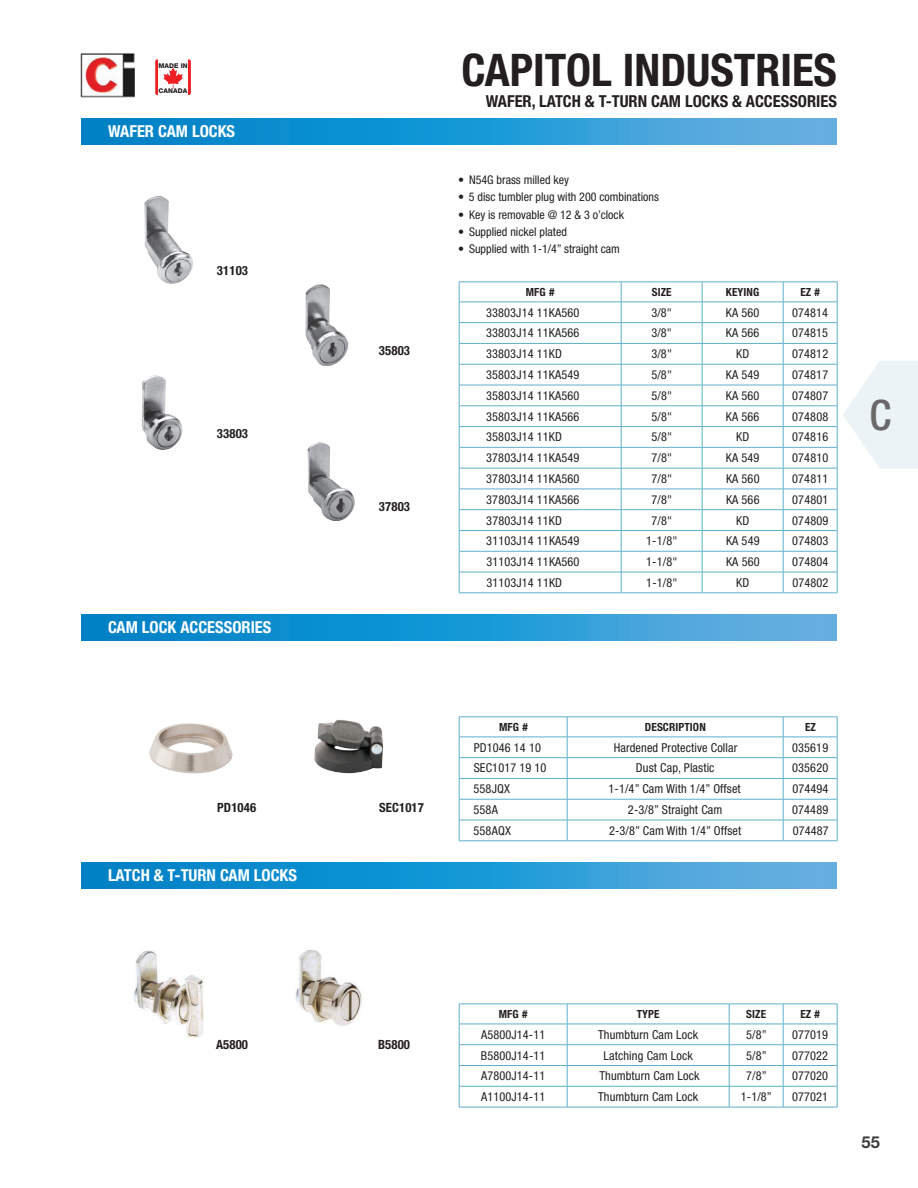
<style>
.page{position:relative;width:918px;height:1188px;background:#fff}
.page>*{position:absolute;margin:0;border:0;box-sizing:border-box;transform-origin:0 0}
.t1{font:700 condensed 45px "Helvetica Neue LT Std";color:#231f20}
.t2{font:500 condensed 42px "Helvetica Neue LT Std";color:#69696c}
.t3{font:700 condensed 16.5px "Helvetica Neue LT Std";color:#fff}
.t4{font:700 condensed 16.5px "Helvetica Neue LT Std";color:#231f20}
.t5{font:700 16.5px "Helvetica Neue LT Std";color:#3e3e3f}
.t6{font:700 condensed 12.75px "Helvetica Neue LT Std";letter-spacing:.01em;color:#231f20}
.t7{font:condensed 12.3px "Helvetica Neue LT Std";letter-spacing:.01em;color:#231f20}
.t8{font:condensed 12px "Helvetica Neue LT Std";color:#231f20}
.t9{font:700 condensed 11.25px "Helvetica Neue LT Std";letter-spacing:.01em;color:#231f20}
.t10{font:800 6.6px "Helvetica Neue LT Std";letter-spacing:.01em;color:#231f20}
</style>
<div class="page">
<img style="left:81px;top:53px;width:54px;height:44px">
<svg style="left:81px;top:119px;width:756px;height:16px;background:#2598d4"></svg>
<svg style="left:567px;top:1053px;width:1px;height:54px"></svg>
<svg style="left:729px;top:1053px;width:1px;height:54px"></svg>
<svg style="left:783px;top:1053px;width:1px;height:54px"></svg>
<hr style="left:459px;top:1107px;width:108px;height:1px;background:#5fb0cc">
<hr style="left:567px;top:1107px;width:162px;height:1px;background:#5fb0cc">
<hr style="left:729px;top:1107px;width:54px;height:1px;background:#5fb0cc">
<hr style="left:783px;top:1107px;width:54px;height:1px;background:#5fb0cc">
<svg style="left:459px;top:1053px;width:1px;height:54px"></svg>
<svg style="left:837px;top:1053px;width:1px;height:54px"></svg>
<hr style="left:459px;top:1065px;width:108px;height:1px;background:#5fb0cc">
<hr style="left:567px;top:1065px;width:162px;height:1px;background:#5fb0cc">
<hr style="left:729px;top:1065px;width:54px;height:1px;background:#5fb0cc">
<hr style="left:783px;top:1065px;width:54px;height:1px;background:#5fb0cc">
<hr style="left:459px;top:1086px;width:108px;height:1px;background:#5fb0cc">
<hr style="left:567px;top:1086px;width:162px;height:1px;background:#5fb0cc">
<hr style="left:729px;top:1086px;width:54px;height:1px;background:#5fb0cc">
<hr style="left:783px;top:1086px;width:54px;height:1px;background:#5fb0cc">
<div style="left:155px;top:59px;width:36px;height:36px;background:#ee1f23;border-radius:2px"></div>
<div style="left:158px;top:59px;width:30px;height:36px;background:#fff"></div>
<svg style="left:163px;top:68px;width:20px;height:21px"></svg>
<img style="left:81px;top:135px;width:837px;height:918px">
<p class="t10" style="left:158px;top:61px;width:31px">MADE IN</p>
<p class="t10" style="left:159px;top:87px;width:30px">CANADA</p>
<h3 class="t3" style="left:108px;top:121px;width:129px">WAFER CAM LOCKS</h3>
<p class="t6" style="left:217px;top:263px;width:33px">31103</p>
<p class="t6" style="left:217px;top:426px;width:33px">33803</p>
<h3 class="t3" style="left:108px;top:617px;width:165px">CAM LOCK ACCESSORIES</h3>
<p class="t6" style="left:379px;top:342px;width:33px">35803</p>
<p class="t6" style="left:379px;top:498px;width:33px">37803</p>
<h1 class="t1" style="left:461px;top:43px;width:377px">CAPITOL INDUSTRIES</h1>
<h3 class="t4" style="left:486px;top:91px;width:353px">WAFER, LATCH &amp; T-TURN CAM LOCKS &amp; ACCESSORIES</h3>
<p class="t8" style="left:458px;top:173px;width:112px">• N54G brass milled key</p>
<p class="t8" style="left:458px;top:190px;width:202px">• 5 disc tumbler plug with 200 combinations</p>
<p class="t8" style="left:458px;top:207px;width:167px">• Key is removable @ 12 &amp; 3 o’clock</p>
<p class="t8" style="left:458px;top:225px;width:110px">• Supplied nickel plated</p>
<p class="t8" style="left:458px;top:242px;width:163px">• Supplied with 1-1/4” straight cam</p>
<p class="t9" style="left:526px;top:285px;width:30px">MFG #</p>
<p class="t9" style="left:652px;top:285px;width:21px">SIZE</p>
<p class="t9" style="left:726px;top:285px;width:35px">KEYING</p>
<p class="t9" style="left:800px;top:285px;width:21px">EZ #</p>
<p class="t7" style="left:486px;top:305px;width:95px">33803J14 11KA560</p>
<p class="t7" style="left:651px;top:305px;width:22px">3/8"</p>
<p class="t7" style="left:726px;top:305px;width:35px">KA 560</p>
<p class="t7" style="left:792px;top:305px;width:38px">074814</p>
<p class="t7" style="left:486px;top:326px;width:95px">33803J14 11KA566</p>
<p class="t7" style="left:651px;top:326px;width:22px">3/8"</p>
<p class="t7" style="left:726px;top:326px;width:35px">KA 566</p>
<p class="t7" style="left:792px;top:326px;width:38px">074815</p>
<p class="t7" style="left:486px;top:347px;width:77px">33803J14 11KD</p>
<p class="t7" style="left:651px;top:347px;width:22px">3/8"</p>
<p class="t7" style="left:736px;top:347px;width:15px">KD</p>
<p class="t7" style="left:792px;top:347px;width:38px">074812</p>
<p class="t7" style="left:486px;top:368px;width:95px">35803J14 11KA549</p>
<p class="t7" style="left:651px;top:368px;width:22px">5/8"</p>
<p class="t7" style="left:726px;top:368px;width:35px">KA 549</p>
<p class="t7" style="left:792px;top:368px;width:38px">074817</p>
<p class="t7" style="left:486px;top:388px;width:95px">35803J14 11KA560</p>
<p class="t7" style="left:651px;top:388px;width:22px">5/8"</p>
<p class="t7" style="left:726px;top:388px;width:35px">KA 560</p>
<p class="t7" style="left:792px;top:388px;width:38px">074807</p>
<p class="t7" style="left:486px;top:409px;width:95px">35803J14 11KA566</p>
<p class="t7" style="left:651px;top:409px;width:22px">5/8"</p>
<p class="t7" style="left:726px;top:409px;width:35px">KA 566</p>
<p class="t7" style="left:792px;top:409px;width:38px">074808</p>
<p class="t7" style="left:486px;top:430px;width:77px">35803J14 11KD</p>
<p class="t7" style="left:651px;top:430px;width:22px">5/8"</p>
<p class="t7" style="left:736px;top:430px;width:15px">KD</p>
<p class="t7" style="left:792px;top:430px;width:38px">074816</p>
<p class="t7" style="left:486px;top:451px;width:95px">37803J14 11KA549</p>
<p class="t7" style="left:651px;top:451px;width:22px">7/8"</p>
<p class="t7" style="left:726px;top:451px;width:35px">KA 549</p>
<p class="t7" style="left:792px;top:451px;width:38px">074810</p>
<p class="t7" style="left:486px;top:471px;width:95px">37803J14 11KA560</p>
<p class="t7" style="left:651px;top:471px;width:22px">7/8"</p>
<p class="t7" style="left:726px;top:471px;width:35px">KA 560</p>
<p class="t7" style="left:792px;top:471px;width:38px">074811</p>
<p class="t7" style="left:486px;top:492px;width:95px">37803J14 11KA566</p>
<p class="t7" style="left:651px;top:492px;width:22px">7/8"</p>
<p class="t7" style="left:726px;top:492px;width:35px">KA 566</p>
<p class="t7" style="left:792px;top:492px;width:38px">074801</p>
<p class="t7" style="left:486px;top:513px;width:77px">37803J14 11KD</p>
<p class="t7" style="left:652px;top:513px;width:22px">7/8"</p>
<p class="t7" style="left:736px;top:513px;width:15px">KD</p>
<p class="t7" style="left:792px;top:513px;width:38px">074809</p>
<p class="t7" style="left:486px;top:534px;width:95px">31103J14 11KA549</p>
<p class="t7" style="left:646px;top:534px;width:33px">1-1/8"</p>
<p class="t7" style="left:726px;top:534px;width:35px">KA 549</p>
<p class="t7" style="left:792px;top:534px;width:38px">074803</p>
<p class="t7" style="left:486px;top:555px;width:95px">31103J14 11KA560</p>
<p class="t7" style="left:646px;top:555px;width:33px">1-1/8"</p>
<p class="t7" style="left:726px;top:555px;width:35px">KA 560</p>
<p class="t7" style="left:792px;top:555px;width:38px">074804</p>
<p class="t7" style="left:486px;top:575px;width:77px">31103J14 11KD</p>
<p class="t7" style="left:646px;top:575px;width:33px">1-1/8"</p>
<p class="t7" style="left:736px;top:575px;width:15px">KD</p>
<p class="t7" style="left:792px;top:575px;width:38px">074802</p>
<h2 class="t2" style="left:869px;top:391px;width:23px">C</h2>
<p class="t6" style="left:217px;top:800px;width:41px">PD1046</p>
<p class="t6" style="left:379px;top:800px;width:46px">SEC1017</p>
<h3 class="t3" style="left:108px;top:865px;width:191px">LATCH &amp; T-TURN CAM LOCKS</h3>
<p class="t9" style="left:499px;top:720px;width:30px">MFG #</p>
<p class="t9" style="left:645px;top:720px;width:62px">DESCRIPTION</p>
<p class="t9" style="left:805px;top:720px;width:7px">EZ</p>
<p class="t7" style="left:474px;top:740px;width:69px">PD1046 14 10</p>
<p class="t7" style="left:614px;top:740px;width:125px">Hardened Protective Collar</p>
<p class="t7" style="left:792px;top:740px;width:38px">035619</p>
<p class="t7" style="left:474px;top:761px;width:74px">SEC1017 19 10</p>
<p class="t7" style="left:636px;top:761px;width:80px">Dust Cap, Plastic</p>
<p class="t7" style="left:792px;top:761px;width:38px">035620</p>
<p class="t7" style="left:474px;top:782px;width:38px">558JQX</p>
<p class="t7" style="left:609px;top:782px;width:134px">1-1/4” Cam With 1/4” Offset</p>
<p class="t7" style="left:792px;top:782px;width:38px">074494</p>
<p class="t7" style="left:474px;top:803px;width:26px">558A</p>
<p class="t7" style="left:628px;top:803px;width:96px">2-3/8” Straight Cam</p>
<p class="t7" style="left:792px;top:803px;width:38px">074489</p>
<p class="t7" style="left:474px;top:823px;width:39px">558AQX</p>
<p class="t7" style="left:609px;top:823px;width:134px">2-3/8” Cam With 1/4” Offset</p>
<p class="t7" style="left:793px;top:823px;width:38px">074487</p>
<p class="t6" style="left:216px;top:1036px;width:34px">A5800</p>
<p class="t6" style="left:378px;top:1036px;width:34px">B5800</p>
<p class="t9" style="left:499px;top:1007px;width:30px">MFG #</p>
<p class="t9" style="left:637px;top:1007px;width:24px">TYPE</p>
<p class="t9" style="left:746px;top:1007px;width:21px">SIZE</p>
<p class="t9" style="left:800px;top:1007px;width:21px">EZ #</p>
<p class="t7" style="left:481px;top:1027px;width:66px">A5800J14-11</p>
<p class="t7" style="left:598px;top:1027px;width:102px">Thumbturn Cam Lock</p>
<p class="t7" style="left:746px;top:1027px;width:22px">5/8”</p>
<p class="t7" style="left:792px;top:1027px;width:38px">077019</p>
<p class="t7" style="left:481px;top:1048px;width:66px">B5800J14-11</p>
<p class="t7" style="left:604px;top:1048px;width:91px">Latching Cam Lock</p>
<p class="t7" style="left:746px;top:1048px;width:22px">5/8”</p>
<p class="t7" style="left:792px;top:1048px;width:38px">077022</p>
<p class="t7" style="left:481px;top:1069px;width:66px">A7800J14-11</p>
<p class="t7" style="left:599px;top:1069px;width:102px">Thumbturn Cam Lock</p>
<p class="t7" style="left:746px;top:1069px;width:22px">7/8”</p>
<p class="t7" style="left:792px;top:1069px;width:38px">077020</p>
<p class="t7" style="left:481px;top:1090px;width:66px">A1100J14-11</p>
<p class="t7" style="left:598px;top:1090px;width:102px">Thumbturn Cam Lock</p>
<p class="t7" style="left:741px;top:1090px;width:33px">1-1/8”</p>
<p class="t7" style="left:792px;top:1090px;width:38px">077021</p>
<h3 class="t5" style="left:861px;top:1132px;width:20px">55</h3>
</div>
